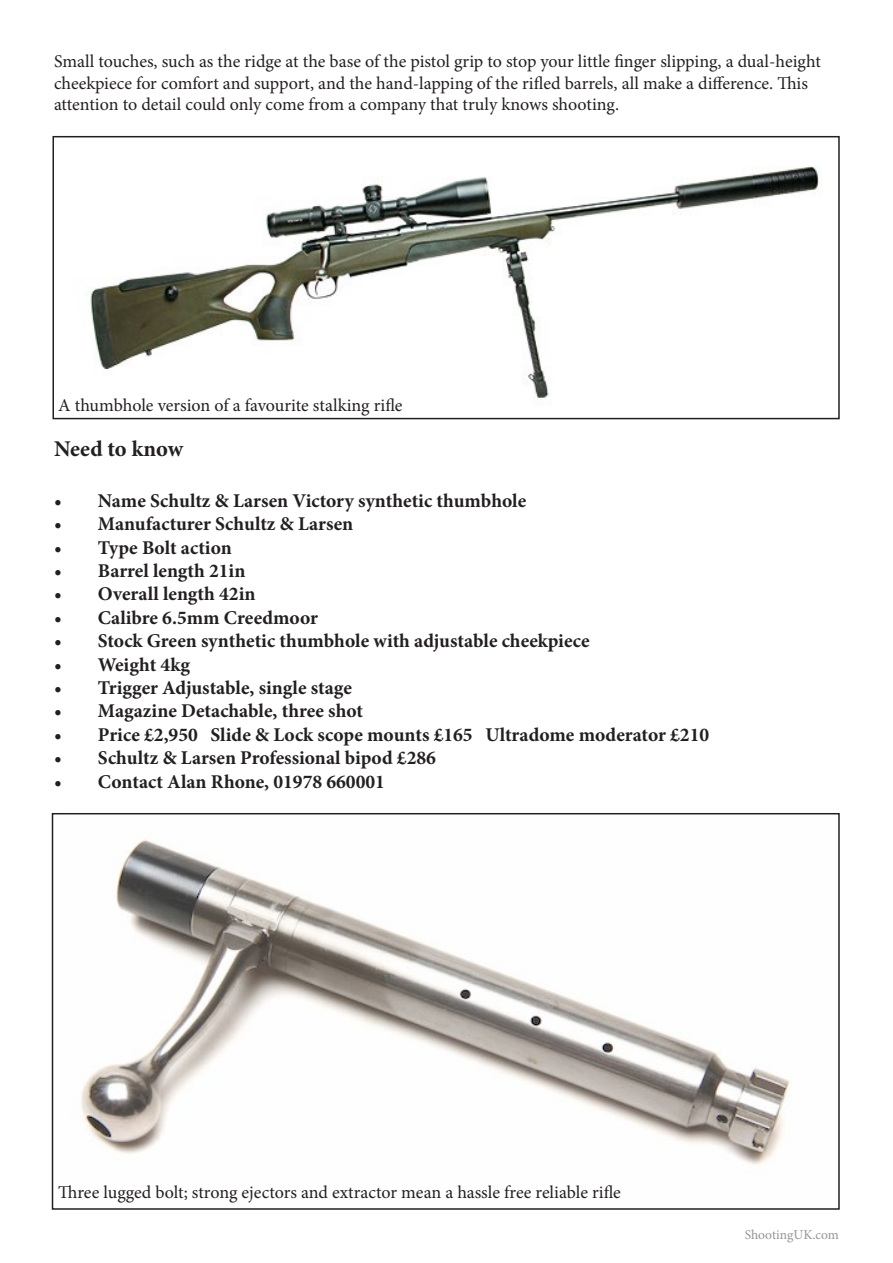
<style>
.page{position:relative;width:893px;height:1263px;background:#fff}
.page>*{position:absolute;margin:0;border:0;box-sizing:border-box;transform-origin:0 0}
.t1{font:700 22.5px "Minion Pro";color:#231f20}
.t2{font:700 19.5px "Minion Pro";color:#231f20}
.t3{font:18px/21.6px "Minion Pro";letter-spacing:-.005em;color:#231f20}
.t4{font:13.5px "Minion Pro";color:#939598}
</style>
<div class="page">
<img style="left:90px;top:166px;width:729px;height:232px">
<div style="left:52px;top:136px;width:788px;height:283px;border:2px solid #231f20"></div>
<img style="left:81px;top:839px;width:709px;height:326px">
<div style="left:52px;top:813px;width:788px;height:397px;border:2px solid #231f20"></div>
<p class="t3" style="left:54px;top:51px;width:768px">Small touches, such as the ridge at the base of the pistol grip to stop your little finger slipping, a dual-height cheekpiece for comfort and support, and the hand-lapping of the rifled barrels, all make a difference. This attention to detail could only come from a company that truly knows shooting.</p>
<p class="t3" style="left:58px;top:394px;width:346px">A thumbhole version of a favourite stalking rifle</p>
<p class="t1" style="left:54px;top:433px;width:131px">Need to know</p>
<p class="t2" style="left:54px;top:487px;width:474px">• Name Schultz &amp; Larsen Victory synthetic thumbhole</p>
<p class="t2" style="left:54px;top:510px;width:301px">• Manufacturer Schultz &amp; Larsen</p>
<p class="t2" style="left:54px;top:534px;width:179px">• Type Bolt action</p>
<p class="t2" style="left:54px;top:557px;width:193px">• Barrel length 21in</p>
<p class="t2" style="left:54px;top:580px;width:203px">• Overall length 42in</p>
<p class="t2" style="left:54px;top:604px;width:265px">• Calibre 6.5mm Creedmoor</p>
<p class="t2" style="left:54px;top:627px;width:537px">• Stock Green synthetic thumbhole with adjustable cheekpiece</p>
<p class="t2" style="left:54px;top:651px;width:137px">• Weight 4kg</p>
<p class="t2" style="left:54px;top:674px;width:300px">• Trigger Adjustable, single stage</p>
<p class="t2" style="left:54px;top:697px;width:311px">• Magazine Detachable, three shot</p>
<p class="t2" style="left:54px;top:721px;width:657px">• Price £2,950 Slide &amp; Lock scope mounts £165 Ultradome moderator £210</p>
<p class="t2" style="left:54px;top:744px;width:383px">• Schultz &amp; Larsen Professional bipod £286</p>
<p class="t2" style="left:54px;top:768px;width:332px">• Contact Alan Rhone, 01978 660001</p>
<p class="t3" style="left:58px;top:1181px;width:564px">Three lugged bolt; strong ejectors and extractor mean a hassle free reliable rifle</p>
<p class="t4" style="left:745px;top:1225px;width:96px">ShootingUK.com</p>
</div>
